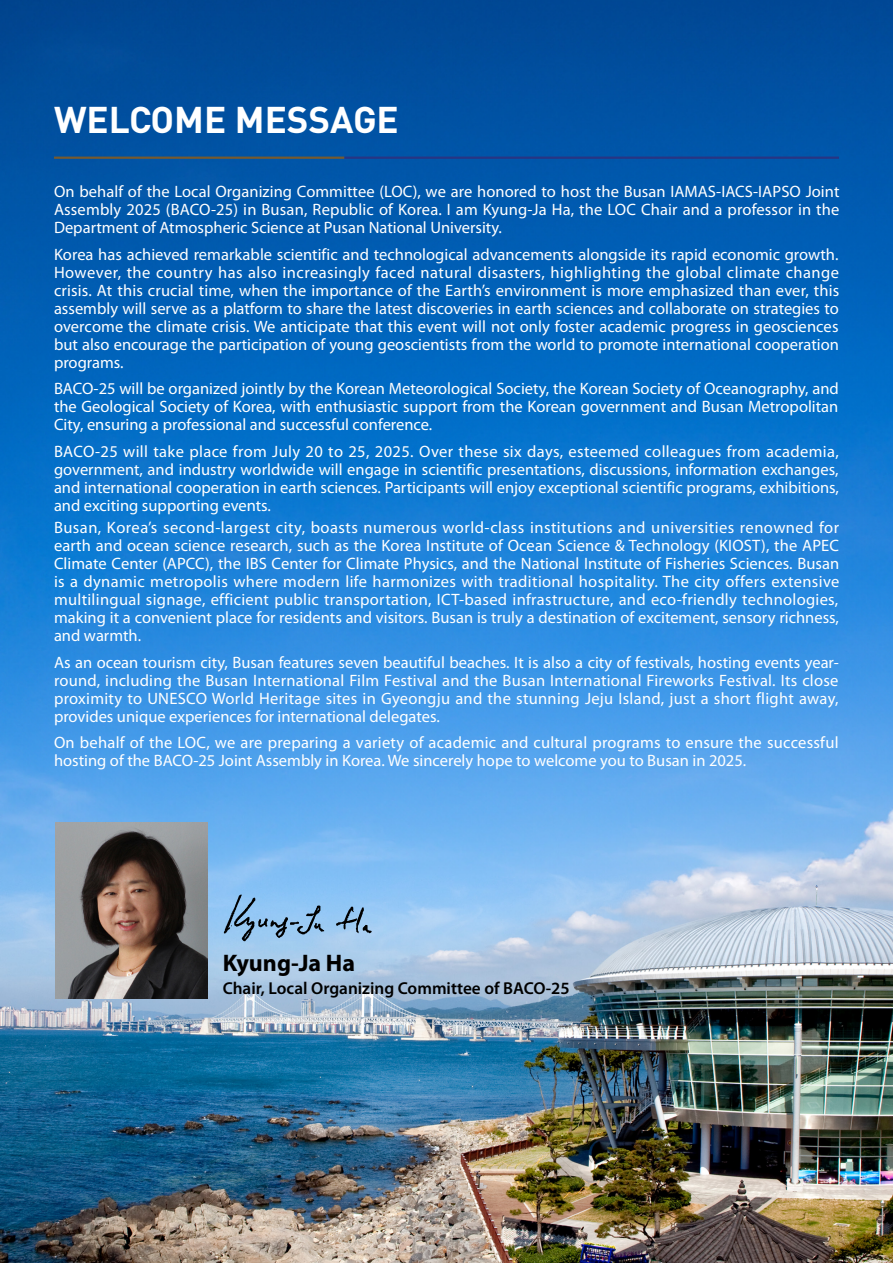
<style>
.page{position:relative;width:893px;height:1263px;background:#fff}
.page>*{position:absolute;margin:0;border:0;box-sizing:border-box;transform-origin:0 0}
.t1{font:700 36.75px "DIN Pro";color:#fff}
.t2{font:700 24px "Myriad Pro";color:#000}
.t3{font:600 17.25px "Myriad Pro";color:#000}
.t4{font:16.5px/18px "Myriad Pro";color:#fff;text-align:justify}
</style>
<div class="page">
<img style="left:0;top:0;width:893px;height:1263px">
<hr style="left:54px;top:157px;width:290px;height:2px;background:#765a2f">
<hr style="left:344px;top:157px;width:495px;height:2px;background:#283583">
<img style="left:55px;top:822px;width:152px;height:177px">
<svg style="left:224px;top:894px;width:148px;height:47px"></svg>
<h1 class="t1" style="left:54px;top:95px;width:346px">WELCOME MESSAGE</h1>
<p class="t4" style="left:54px;top:183px;width:787px">On behalf of the Local Organizing Committee (LOC), we are honored to host the Busan IAMAS-IACS-IAPSO Joint Assembly 2025 (BACO-25) in Busan, Republic of Korea. I am Kyung-Ja Ha, the LOC Chair and a professor in the Department of Atmospheric Science at Pusan National University.</p>
<p class="t4" style="left:54px;top:245px;width:787px">Korea has achieved remarkable scientific and technological advancements alongside its rapid economic growth.<br>However, the country has also increasingly faced natural disasters, highlighting the global climate change crisis. At this crucial time, when the importance of the Earth’s environment is more emphasized than ever, this assembly will serve as a platform to share the latest discoveries in earth sciences and collaborate on strategies to overcome the climate crisis. We anticipate that this event will not only foster academic progress in geosciences but also encourage the participation of young geoscientists from the world to promote international cooperation programs.</p>
<p class="t4" style="left:54px;top:380px;width:786px">BACO-25 will be organized jointly by the Korean Meteorological Society, the Korean Society of Oceanography, and the Geological Society of Korea, with enthusiastic support from the Korean government and Busan Metropolitan City, ensuring a professional and successful conference.</p>
<p class="t4" style="left:54px;top:442px;width:786px">BACO-25 will take place from July 20 to 25, 2025. Over these six days, esteemed colleagues from academia, government, and industry worldwide will engage in scientific presentations, discussions, information exchanges, and international cooperation in earth sciences. Participants will enjoy exceptional scientific programs, exhibitions, and exciting supporting events.</p>
<p class="t4" style="left:54px;top:518px;width:787px">Busan, Korea’s second-largest city, boasts numerous world-class institutions and universities renowned for earth and ocean science research, such as the Korea Institute of Ocean Science &amp; Technology (KIOST), the APEC Climate Center (APCC), the IBS Center for Climate Physics, and the National Institute of Fisheries Sciences. Busan is a dynamic metropolis where modern life harmonizes with traditional hospitality. The city offers extensive multilingual signage, efficient public transportation, ICT-based infrastructure, and eco-friendly technologies, making it a convenient place for residents and visitors. Busan is truly a destination of excitement, sensory richness, and warmth.</p>
<p class="t4" style="left:54px;top:653px;width:786px">As an ocean tourism city, Busan features seven beautiful beaches. It is also a city of festivals, hosting events year&shy;round, including the Busan International Film Festival and the Busan International Fireworks Festival. Its close proximity to UNESCO World Heritage sites in Gyeongju and the stunning Jeju Island, just a short flight away, provides unique experiences for international delegates.</p>
<p class="t4" style="left:54px;top:733px;width:786px">On behalf of the LOC, we are preparing a variety of academic and cultural programs to ensure the successful hosting of the BACO-25 Joint Assembly in Korea. We sincerely hope to welcome you to Busan in 2025.</p>
<h2 class="t2" style="left:223px;top:947px;width:134px">Kyung-Ja Ha</h2>
<p class="t3" style="left:223px;top:977px;width:349px">Chair, Local Organizing Committee of BACO-25</p>
</div>
